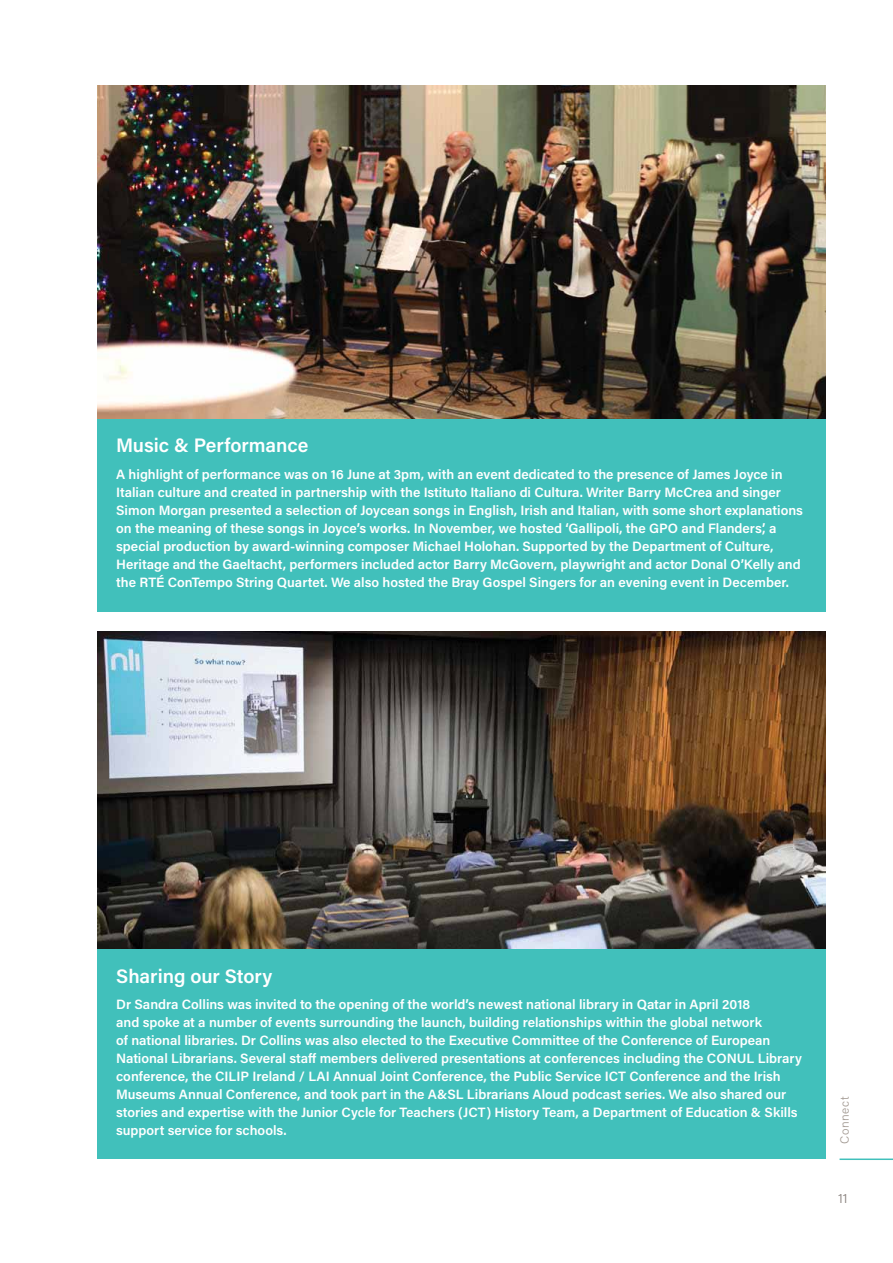
<style>
.page{position:relative;width:893px;height:1263px;background:#fff}
.page>*{position:absolute;margin:0;border:0;box-sizing:border-box;transform-origin:0 0}
.t1{font:600 19.5px "Acumin Pro";color:#fff}
.t2{font:600 13.5px/18px "Acumin Pro";color:#fff}
.t3{font:300 13.5px "Acumin Pro";color:#877f7b}
.t4{font:300 12px "Acumin Pro";letter-spacing:.04em;color:#a29992}
</style>
<div class="page">
<img style="left:97px;top:631px;width:728px;height:318px">
<div style="left:97px;top:949px;width:728px;height:210px;background:#41c0bb"></div>
<img style="left:97px;top:85px;width:728px;height:334px">
<div style="left:97px;top:419px;width:728px;height:192px;background:#41c0bb"></div>
<hr style="left:839px;top:1159px;width:54px;height:1px;background:#41c0bb">
<h1 class="t1" style="left:116px;top:437px;width:194px">Music &amp; Performance</h1>
<p class="t2" style="left:116px;top:466px;width:688px">A highlight of performance was on 16 June at 3pm, with an event dedicated to the presence of James Joyce in Italian culture and created in partnership with the Istituto Italiano di Cultura. Writer Barry McCrea and singer Simon Morgan presented a selection of Joycean songs in English, Irish and Italian, with some short explanations on the meaning of these songs in Joyce’s works. In November, we hosted ‘Gallipoli, the GPO and Flanders’, a special production by award-winning composer Michael Holohan. Supported by the Department of Culture, Heritage and the Gaeltacht, performers included actor Barry McGovern, playwright and actor Donal O’Kelly and the RTÉ ConTempo String Quartet. We also hosted the Bray Gospel Singers for an evening event in December.</p>
<h1 class="t1" style="left:116px;top:968px;width:158px">Sharing our Story</h1>
<p class="t2" style="left:116px;top:996px;width:687px">Dr Sandra Collins was invited to the opening of the world’s newest national library in Qatar in April 2018<br>and spoke at a number of events surrounding the launch, building relationships within the global network<br>of national libraries. Dr Collins was also elected to the Executive Committee of the Conference of European National Librarians. Several staff members delivered presentations at conferences including the CONUL Library conference, the CILIP Ireland / LAI Annual Joint Conference, the Public Service ICT Conference and the Irish Museums Annual Conference, and took part in the A&amp;SL Librarians Aloud podcast series. We also shared our stories and expertise with the Junior Cycle for Teachers (JCT) History Team, a Department of Education &amp; Skills support service for schools.</p>
<p class="t4" style="left:839px;top:1144px;width:48px;rotate:-90deg">Connect</p>
<p class="t3" style="left:838px;top:1193px;width:11px">11</p>
</div>
